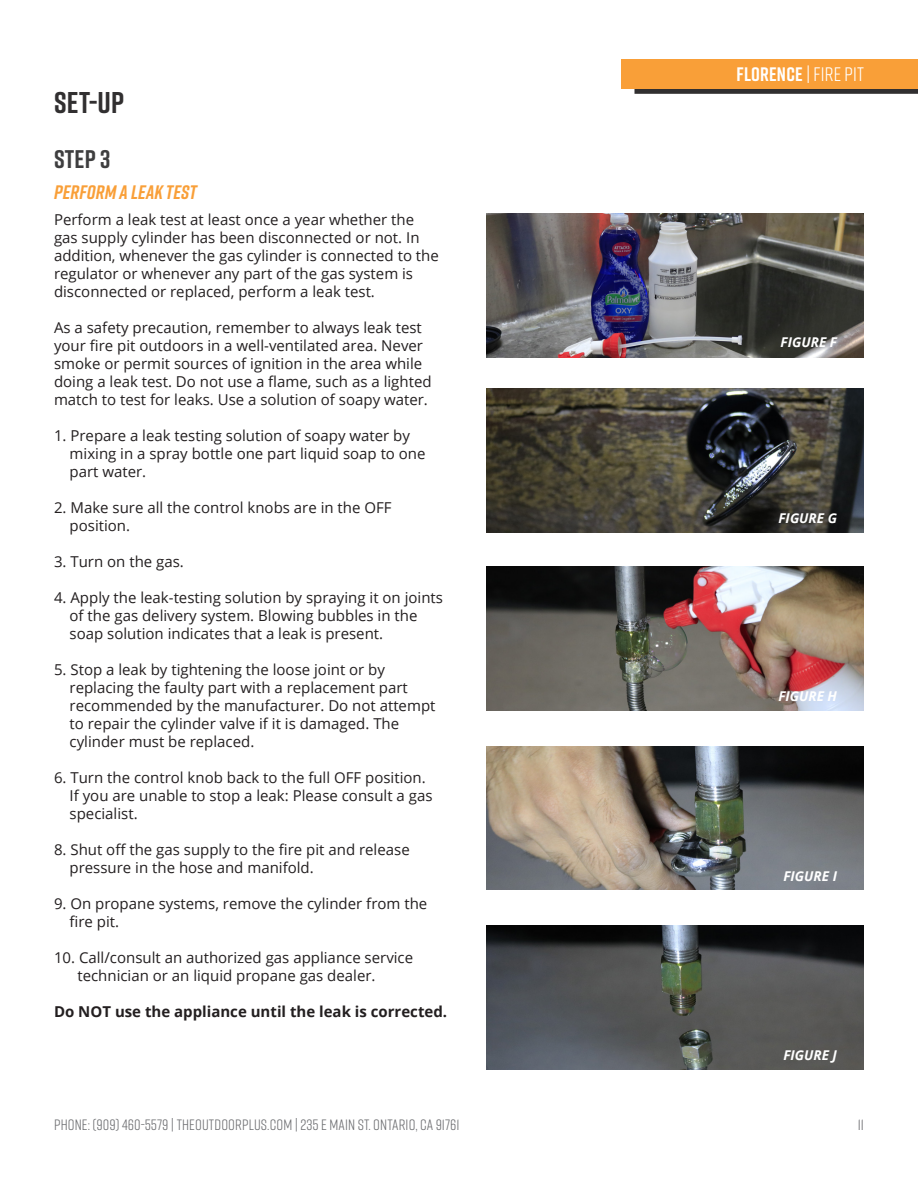
<style>
.page{position:relative;width:918px;height:1188px;background:#fff}
.page>*{position:absolute;margin:0;border:0;box-sizing:border-box;transform-origin:0 0}
.H1-NON-TOC{font:700 30px "Rift";color:#312f30}
.Heading_2{font:700 25.5px "Rift";color:#3e3e3f}
.Heading_3{font:italic 700 19.5px "Rift";letter-spacing:.01em;color:#f99f38}
.Top-Right-Title{font:700 19.5px "Rift";letter-spacing:.01em;color:#fff}
.Body_Text{font:15px/18px "Open Sans";color:#231f20}
.t1{font:15px "Rift";letter-spacing:.01em;color:#6c6d70}
.Body_Text-2{font:700 15px "Open Sans";color:#231f20}
.Body_Text-3{font:italic 700 13.5px "Open Sans";color:#fff}
.s1{font-weight:400}
</style>
<div class="page">
<div style="left:634px;top:83px;width:284px;height:11px;background:#312f30"></div>
<div style="left:621px;top:59px;width:297px;height:30px;background:#f99f38"></div>
<img style="left:486px;top:214px;width:378px;height:143px">
<img style="left:486px;top:389px;width:378px;height:143px">
<img style="left:486px;top:567px;width:378px;height:143px">
<img style="left:486px;top:746px;width:378px;height:144px">
<img style="left:486px;top:926px;width:378px;height:143px">
<p class="H1-NON-TOC" style="left:54px;top:81px;width:72px">SET-UP</p>
<p class="Heading_2" style="left:54px;top:141px;width:58px">STEP 3</p>
<p class="Heading_3" style="left:54px;top:178px;width:144px">PERFORM A LEAK TEST</p>
<p class="Body_Text" style="left:54px;top:210px;width:386px">Perform a leak test at least once a year whether the gas supply cylinder has been disconnected or not. In addition, whenever the gas cylinder is connected to the regulator or whenever any part of the gas system is disconnected or replaced, perform a leak test.</p>
<p class="Body_Text" style="left:54px;top:318px;width:379px">As a safety precaution, remember to always leak test your fire pit outdoors in a well-ventilated area. Never smoke or permit sources of ignition in the area while doing a leak test. Do not use a flame, such as a lighted match to test for leaks. Use a solution of soapy water.</p>
<p class="Body_Text" style="left:70px;top:426px;width:358px;text-indent:-16px">1. Prepare a leak testing solution of soapy water by mixing in a spray bottle one part liquid soap to one part water.</p>
<p class="Body_Text" style="left:70px;top:498px;width:324px;text-indent:-16px">2. Make sure all the control knobs are in the OFF position.</p>
<p class="Body_Text" style="left:54px;top:552px;width:131px">3. Turn on the gas.</p>
<p class="Body_Text" style="left:70px;top:588px;width:375px;text-indent:-16px">4. Apply the leak-testing solution by spraying it on joints of the gas delivery system. Blowing bubbles in the soap solution indicates that a leak is present.</p>
<p class="Body_Text" style="left:70px;top:660px;width:367px;text-indent:-16px">5. Stop a leak by tightening the loose joint or by replacing the faulty part with a replacement part recommended by the manufacturer. Do not attempt to repair the cylinder valve if it is damaged. The cylinder must be replaced.</p>
<p class="Body_Text" style="left:70px;top:768px;width:364px;text-indent:-16px">6. Turn the control knob back to the full OFF position.<br>If you are unable to stop a leak: Please consult a gas specialist.</p>
<p class="Body_Text" style="left:70px;top:840px;width:342px;text-indent:-16px">8. Shut off the gas supply to the fire pit and release pressure in the hose and manifold.</p>
<p class="Body_Text" style="left:70px;top:894px;width:359px;text-indent:-16px">9. On propane systems, remove the cylinder from the fire pit.</p>
<p class="Body_Text" style="left:77px;top:948px;width:337px;text-indent:-23px">10. Call/consult an authorized gas appliance service technician or an liquid propane gas dealer.</p>
<p class="Body_Text-2" style="left:54px;top:1001px;width:395px">Do NOT use the appliance until the leak is corrected.</p>
<p class="Top-Right-Title" style="left:737px;top:60px;width:129px">FLORENCE <span class="s1">| FIRE PIT</span></p>
<p class="Body_Text-3" style="left:781px;top:332px;width:58px">FIGURE F</p>
<p class="Body_Text-3" style="left:778px;top:509px;width:60px">FIGURE G</p>
<p class="Body_Text-3" style="left:778px;top:687px;width:60px">FIGURE H</p>
<p class="Body_Text-3" style="left:783px;top:866px;width:55px">FIGURE I</p>
<p class="Body_Text-3" style="left:783px;top:1046px;width:55px">FIGURE J</p>
<p class="t1" style="left:54px;top:1114px;width:407px">PHONE: (909) 460-5579 | THEOUTDOORPLUS.COM | 235 E MAIN ST. ONTARIO, CA 91761</p>
<p class="t1" style="left:858px;top:1114px;width:8px">11</p>
</div>
